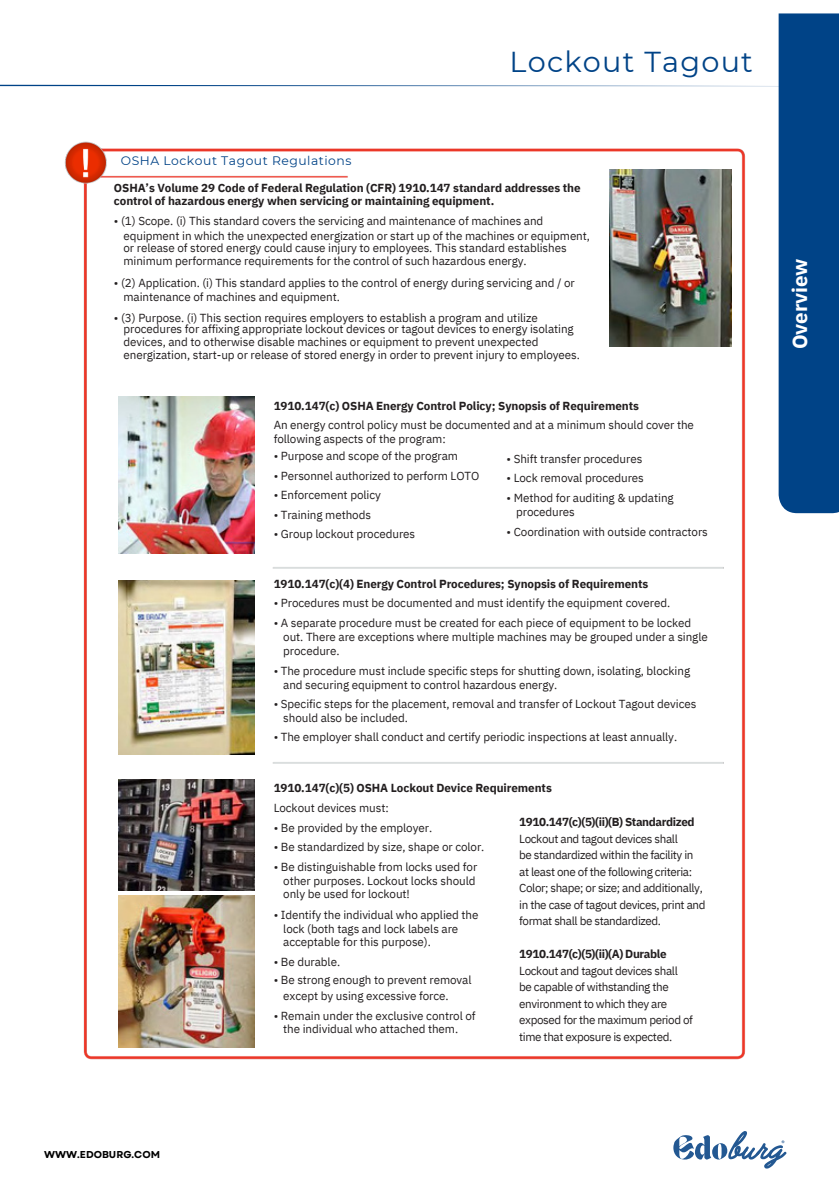
<style>
.page{position:relative;width:839px;height:1191px;background:#fff}
.page>*{position:absolute;margin:0;border:0;box-sizing:border-box;transform-origin:0 0}
.t1{font:28.8px "Montserrat";letter-spacing:.04em;color:#004387}
.t2{font:700 20.6px "IBM Plex Sans";letter-spacing:-.005em;color:#fff}
.t3{font:12.4px "Montserrat";letter-spacing:.04em;color:#004387}
.t4{font:11.6px/12.4px "IBM Plex Sans";letter-spacing:-.005em;color:#231f20}
.t5{font:11.6px/16.6px "IBM Plex Sans";letter-spacing:-.035em;color:#231f20}
.t6{font:700 11.6px/13.4px "IBM Plex Sans";letter-spacing:-.005em;color:#231f20}
.t7{font:700 10px "Garet";color:#000}
.s1{font-weight:700}
.s2{font-weight:400}
</style>
<div class="page">
<img style="left:83px;top:513px;width:663px;height:547px">
<svg style="left:0;top:13px;width:838px;height:500px"></svg>
<img style="left:119px;top:780px;width:135px;height:111px">
<img style="left:119px;top:896px;width:135px;height:151px">
<img style="left:119px;top:580px;width:135px;height:174px">
<img style="left:119px;top:396px;width:135px;height:158px">
<img style="left:609px;top:170px;width:122px;height:177px">
<svg style="left:673px;top:1131px;width:113px;height:38px"></svg>
<h1 class="t1" style="left:509px;top:44px;width:245px">Lockout Tagout</h1>
<h3 class="t3" style="left:121px;top:153px;width:232px">OSHA Lockout Tagout Regulations</h3>
<p class="t6" style="left:114px;top:181px;width:468px">OSHA’s Volume 29 Code of Federal Regulation (CFR) 1910.147 standard addresses the control of hazardous energy when servicing or maintaining equipment.</p>
<p class="t4" style="left:114px;top:214px;width:431px">• (1) Scope. (i) This standard covers the servicing and maintenance of machines and</p>
<h2 class="t4" style="left:123px;top:229px;width:468px">equipment in which the unexpected energization or start up of the machines or equipment, or release of stored energy could cause injury to employees. This standard establishes</h2>
<h3 class="t4" style="left:123px;top:255px;width:405px">minimum performance requirements for the control of such hazardous energy.</h3>
<p class="t4" style="left:114px;top:276px;width:462px">• (2) Application. (i) This standard applies to the control of energy during servicing and / or</p>
<p class="t4" style="left:123px;top:291px;width:218px">maintenance of machines and equipment.</p>
<p class="t4" style="left:114px;top:311px;width:425px">• (3) Purpose. (i) This section requires employers to establish a program and utilize</p>
<p class="t4" style="left:123px;top:323px;width:458px">procedures for affixing appropriate lockout devices or tagout devices to energy isolating devices, and to otherwise disable machines or equipment to prevent unexpected energization, start-up or release of stored energy in order to prevent injury to employees.</p>
<p class="t4" style="left:274px;top:396px;width:422px;line-height:19.6px"><span class="s1">1910.147(c) OSHA Energy Control Policy; Synopsis of Requirements<br></span>An energy control policy must be documented and at a minimum should cover the</p>
<p class="t4" style="left:274px;top:432px;width:173px">following aspects of the program:</p>
<p class="t4" style="left:274px;top:449px;width:186px">• Purpose and scope of the program</p>
<p class="t4" style="left:274px;top:469px;width:207px">• Personnel authorized to perform LOTO</p>
<p class="t4" style="left:274px;top:489px;width:109px">• Enforcement policy</p>
<p class="t4" style="left:274px;top:508px;width:99px">• Training methods</p>
<p class="t4" style="left:274px;top:528px;width:143px">• Group lockout procedures</p>
<h3 class="t4" style="left:506px;top:452px;width:137px">• Shift transfer procedures</h3>
<h3 class="t4" style="left:506px;top:472px;width:139px">• Lock removal procedures</h3>
<h3 class="t4" style="left:506px;top:491px;width:169px">• Method for auditing &amp; updating</h3>
<h3 class="t4" style="left:516px;top:506px;width:60px">procedures</h3>
<h3 class="t4" style="left:506px;top:525px;width:203px">• Coordination with outside contractors</h3>
<h3 class="t6" style="left:274px;top:577px;width:376px">1910.147(c)(4) Energy Control Procedures; Synopsis of Requirements</h3>
<h3 class="t4" style="left:274px;top:597px;width:398px">• Procedures must be documented and must identify the equipment covered.</h3>
<h3 class="t4" style="left:274px;top:616px;width:419px">• A separate procedure must be created for each piece of equipment to be locked</h3>
<h3 class="t4" style="left:283px;top:630px;width:426px;line-height:13.4px">out. There are exceptions where multiple machines may be grouped under a single procedure.</h3>
<h3 class="t4" style="left:274px;top:664px;width:418px">• The procedure must include specific steps for shutting down, isolating, blocking</h3>
<h3 class="t4" style="left:283px;top:678px;width:275px">and securing equipment to control hazardous energy.</h3>
<h3 class="t4" style="left:274px;top:697px;width:424px">• Specific steps for the placement, removal and transfer of Lockout Tagout devices</h3>
<h3 class="t4" style="left:283px;top:711px;width:126px">should also be included.</h3>
<h3 class="t4" style="left:274px;top:731px;width:405px">• The employer shall conduct and certify periodic inspections at least annually.</h3>
<h3 class="t6" style="left:274px;top:778px;width:280px;line-height:19.6px">1910.147(c)(5) OSHA Lockout Device Requirements<br><span class="s2">Lockout devices must:</span></h3>
<h3 class="t4" style="left:274px;top:821px;width:160px">• Be provided by the employer.</h3>
<h3 class="t4" style="left:274px;top:841px;width:212px">• Be standardized by size, shape or color.</h3>
<h3 class="t4" style="left:274px;top:860px;width:205px">• Be distinguishable from locks used for</h3>
<h3 class="t5" style="left:519px;top:813px;width:185px"><span class="s1">1910.147(c)(5)(ii)(B) Standardized </span>Lockout and tagout devices shall<br>be standardized within the facility in at least one of the following criteria:<br>Color; shape; or size; and additionally,</h3>
<h3 class="t5" style="left:519px;top:896px;width:188px">in the case of tagout devices, print and format shall be standardized.</h3>
<h3 class="t5" style="left:519px;top:946px;width:160px"><span class="s1">1910.147(c)(5)(ii)(A) Durable<br></span>Lockout and tagout devices shall be capable of withstanding the</h3>
<h3 class="t5" style="left:519px;top:995px;width:175px">environment to which they are exposed for the maximum period of time that exposure is expected.</h3>
<h3 class="t4" style="left:283px;top:875px;width:194px">other purposes. Lockout locks should only be used for lockout!</h3>
<h3 class="t4" style="left:274px;top:909px;width:206px">• Identify the individual who applied the</h3>
<h3 class="t4" style="left:283px;top:922px;width:176px;line-height:13.4px">lock (both tags and lock labels are acceptable for this purpose).</h3>
<h3 class="t4" style="left:274px;top:955px;width:68px">• Be durable.</h3>
<h3 class="t4" style="left:274px;top:974px;width:199px">• Be strong enough to prevent removal</h3>
<h3 class="t4" style="left:283px;top:989px;width:167px">except by using excessive force.</h3>
<p class="t4" style="left:274px;top:1009px;width:203px">• Remain under the exclusive control of</p>
<p class="t4" style="left:283px;top:1022px;width:176px">the individual who attached them.</p>
<h3 class="t2" style="left:786px;top:349px;width:92px;rotate:-90deg">Overview</h3>
<p class="t7" style="left:44px;top:1147px;width:117px">WWW.EDOBURG.COM</p>
</div>
